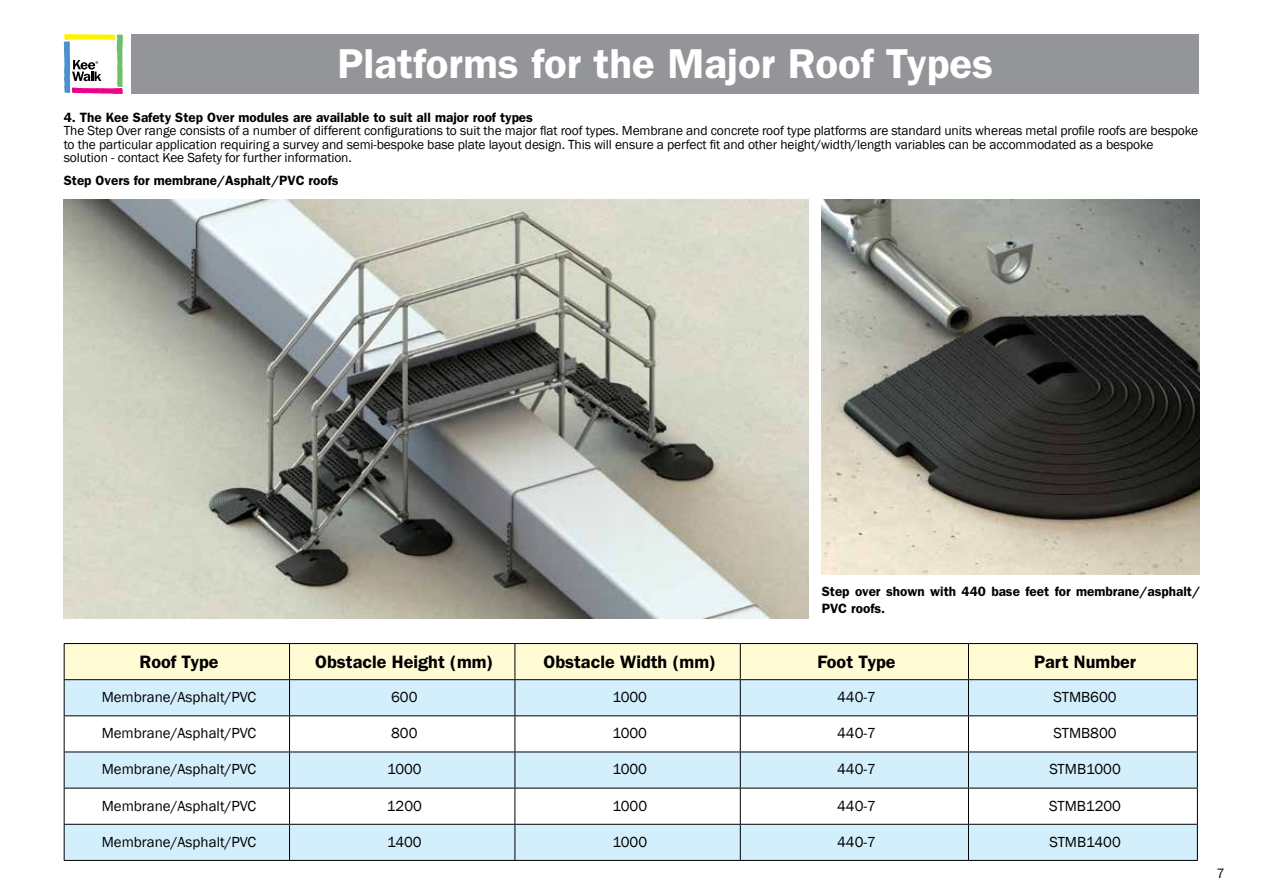
<style>
.page{position:relative;width:1263px;height:893px;background:#fff}
.page>*{position:absolute;margin:0;border:0;box-sizing:border-box;transform-origin:0 0}
.t1{font:600 42px "ITC Franklin Gothic Std";color:#fff}
.t2{font:600 18px "ITC Franklin Gothic Std";color:#000}
.t3{font:15px "Franklin Gothic";color:#000}
.t4{font:13.5px/13.5px "Franklin Gothic";letter-spacing:-.01em;color:#000}
.t5{font:600 13.5px/16.2px "ITC Franklin Gothic Std";color:#000}
.t6{font:13.5px "Franklin Gothic IT Cby BT";color:#000}
</style>
<div class="page">
<div style="left:131px;top:34px;width:1068px;height:60px;background:#939598"></div>
<svg style="left:64px;top:34px;width:59px;height:60px"></svg>
<div style="left:65px;top:644px;width:1132px;height:35px;background:#fffcd5"></div>
<div style="left:65px;top:680px;width:1132px;height:35px;background:#d4effc"></div>
<svg style="left:65px;top:716px;width:1132px;height:108px"></svg>
<div style="left:65px;top:825px;width:1132px;height:35px;background:#d4effc"></div>
<hr style="left:64px;top:644px;width:1px;height:35px;background:#000">
<hr style="left:289px;top:644px;width:1px;height:35px;background:#000">
<hr style="left:64px;top:643px;width:226px;height:1px;background:#000">
<hr style="left:290px;top:643px;width:225px;height:1px;background:#000">
<hr style="left:515px;top:643px;width:225px;height:1px;background:#000">
<hr style="left:740px;top:643px;width:228px;height:1px;background:#000">
<hr style="left:968px;top:643px;width:230px;height:1px;background:#000">
<hr style="left:514px;top:644px;width:1px;height:35px;background:#000">
<hr style="left:740px;top:644px;width:1px;height:35px;background:#000">
<hr style="left:968px;top:644px;width:1px;height:35px;background:#000">
<hr style="left:1197px;top:644px;width:1px;height:35px;background:#000">
<hr style="left:289px;top:680px;width:1px;height:35px;background:#000">
<hr style="left:64px;top:679px;width:226px;height:1px;background:#000">
<hr style="left:290px;top:679px;width:225px;height:1px;background:#000">
<hr style="left:515px;top:679px;width:225px;height:1px;background:#000">
<hr style="left:740px;top:679px;width:228px;height:1px;background:#000">
<hr style="left:968px;top:679px;width:230px;height:1px;background:#000">
<hr style="left:514px;top:680px;width:1px;height:35px;background:#000">
<hr style="left:740px;top:680px;width:1px;height:35px;background:#000">
<hr style="left:968px;top:680px;width:1px;height:35px;background:#000">
<hr style="left:1197px;top:680px;width:1px;height:35px;background:#000">
<hr style="left:64px;top:716px;width:1px;height:36px;background:#000">
<hr style="left:289px;top:716px;width:1px;height:36px;background:#000">
<hr style="left:64px;top:715px;width:226px;height:1px;background:#000">
<hr style="left:290px;top:715px;width:225px;height:1px;background:#000">
<hr style="left:515px;top:715px;width:225px;height:1px;background:#000">
<hr style="left:740px;top:715px;width:228px;height:1px;background:#000">
<hr style="left:968px;top:715px;width:230px;height:1px;background:#000">
<hr style="left:514px;top:716px;width:1px;height:36px;background:#000">
<hr style="left:740px;top:716px;width:1px;height:36px;background:#000">
<hr style="left:968px;top:716px;width:1px;height:36px;background:#000">
<hr style="left:1197px;top:716px;width:1px;height:36px;background:#000">
<hr style="left:64px;top:752px;width:1px;height:36px;background:#000">
<hr style="left:289px;top:752px;width:1px;height:36px;background:#000">
<hr style="left:64px;top:752px;width:226px;height:1px;background:#000">
<hr style="left:290px;top:752px;width:225px;height:1px;background:#000">
<hr style="left:515px;top:752px;width:225px;height:1px;background:#000">
<hr style="left:740px;top:752px;width:228px;height:1px;background:#000">
<hr style="left:968px;top:752px;width:230px;height:1px;background:#000">
<hr style="left:514px;top:752px;width:1px;height:36px;background:#000">
<hr style="left:740px;top:752px;width:1px;height:36px;background:#000">
<hr style="left:968px;top:752px;width:1px;height:36px;background:#000">
<hr style="left:1197px;top:752px;width:1px;height:36px;background:#000">
<hr style="left:64px;top:788px;width:1px;height:36px;background:#000">
<hr style="left:289px;top:788px;width:1px;height:36px;background:#000">
<hr style="left:64px;top:788px;width:226px;height:1px;background:#000">
<hr style="left:290px;top:788px;width:225px;height:1px;background:#000">
<hr style="left:515px;top:788px;width:225px;height:1px;background:#000">
<hr style="left:740px;top:788px;width:228px;height:1px;background:#000">
<hr style="left:968px;top:788px;width:230px;height:1px;background:#000">
<hr style="left:514px;top:788px;width:1px;height:36px;background:#000">
<hr style="left:740px;top:788px;width:1px;height:36px;background:#000">
<hr style="left:968px;top:788px;width:1px;height:36px;background:#000">
<hr style="left:1197px;top:788px;width:1px;height:36px;background:#000">
<hr style="left:64px;top:825px;width:1px;height:35px;background:#000">
<hr style="left:289px;top:825px;width:1px;height:35px;background:#000">
<hr style="left:64px;top:824px;width:226px;height:1px;background:#000">
<hr style="left:290px;top:824px;width:225px;height:1px;background:#000">
<hr style="left:515px;top:824px;width:225px;height:1px;background:#000">
<hr style="left:740px;top:824px;width:228px;height:1px;background:#000">
<hr style="left:968px;top:824px;width:230px;height:1px;background:#000">
<hr style="left:64px;top:860px;width:226px;height:1px;background:#000">
<hr style="left:290px;top:860px;width:225px;height:1px;background:#000">
<hr style="left:515px;top:860px;width:225px;height:1px;background:#000">
<hr style="left:740px;top:860px;width:228px;height:1px;background:#000">
<hr style="left:968px;top:860px;width:230px;height:1px;background:#000">
<hr style="left:514px;top:825px;width:1px;height:35px;background:#000">
<hr style="left:740px;top:825px;width:1px;height:35px;background:#000">
<hr style="left:968px;top:825px;width:1px;height:35px;background:#000">
<hr style="left:1197px;top:825px;width:1px;height:35px;background:#000">
<hr style="left:64px;top:680px;width:1px;height:35px;background:#000">
<img style="left:64px;top:200px;width:744px;height:419px">
<img style="left:822px;top:200px;width:377px;height:374px">
<h1 class="t1" style="left:338px;top:38px;width:657px">Platforms for the Major Roof Types</h1>
<p class="t5" style="left:64px;top:109px;width:471px">4. The Kee Safety Step Over modules are available to suit all major roof types</p>
<p class="t4" style="left:64px;top:124px;width:1136px">The Step Over range consists of a number of different configurations to suit the major flat roof types. Membrane and concrete roof type platforms are standard units whereas metal profile roofs are bespoke to the particular application requiring a survey and semi-bespoke base plate layout design. This will ensure a perfect fit and other height/width/length variables can be accommodated as a bespoke solution - contact Kee Safety for further information.</p>
<p class="t5" style="left:64px;top:172px;width:276px">Step Overs for membrane/Asphalt/PVC roofs</p>
<p class="t5" style="left:822px;top:584px;width:380px">Step over shown with 440 base feet for membrane/asphalt/<br>PVC roofs.</p>
<h2 class="t2" style="left:139px;top:651px;width:81px">Roof Type</h2>
<h2 class="t2" style="left:315px;top:651px;width:180px">Obstacle Height (mm)</h2>
<h2 class="t2" style="left:543px;top:651px;width:174px">Obstacle Width (mm)</h2>
<h2 class="t2" style="left:817px;top:651px;width:79px">Foot Type</h2>
<h2 class="t2" style="left:1034px;top:651px;width:103px">Part Number</h2>
<p class="t3" style="left:102px;top:688px;width:156px">Membrane/Asphalt/PVC</p>
<p class="t3" style="left:391px;top:688px;width:28px">600</p>
<p class="t3" style="left:612px;top:688px;width:36px">1000</p>
<p class="t3" style="left:837px;top:688px;width:41px">440-7</p>
<p class="t3" style="left:1053px;top:688px;width:65px">STMB600</p>
<p class="t3" style="left:102px;top:724px;width:156px">Membrane/Asphalt/PVC</p>
<p class="t3" style="left:391px;top:724px;width:28px">800</p>
<p class="t3" style="left:612px;top:724px;width:36px">1000</p>
<p class="t3" style="left:837px;top:724px;width:41px">440-7</p>
<p class="t3" style="left:1053px;top:724px;width:65px">STMB800</p>
<p class="t3" style="left:102px;top:760px;width:156px">Membrane/Asphalt/PVC</p>
<p class="t3" style="left:387px;top:760px;width:36px">1000</p>
<p class="t3" style="left:612px;top:760px;width:36px">1000</p>
<p class="t3" style="left:837px;top:760px;width:41px">440-7</p>
<p class="t3" style="left:1049px;top:760px;width:73px">STMB1000</p>
<p class="t3" style="left:102px;top:796px;width:156px">Membrane/Asphalt/PVC</p>
<p class="t3" style="left:387px;top:796px;width:37px">1200</p>
<p class="t3" style="left:612px;top:796px;width:36px">1000</p>
<p class="t3" style="left:837px;top:796px;width:41px">440-7</p>
<p class="t3" style="left:1049px;top:796px;width:73px">STMB1200</p>
<p class="t3" style="left:102px;top:832px;width:156px">Membrane/Asphalt/PVC</p>
<p class="t3" style="left:387px;top:832px;width:36px">1400</p>
<p class="t3" style="left:612px;top:832px;width:36px">1000</p>
<p class="t3" style="left:837px;top:832px;width:41px">440-7</p>
<p class="t3" style="left:1049px;top:832px;width:73px">STMB1400</p>
<p class="t6" style="left:1216px;top:865px;width:10px">7</p>
</div>
